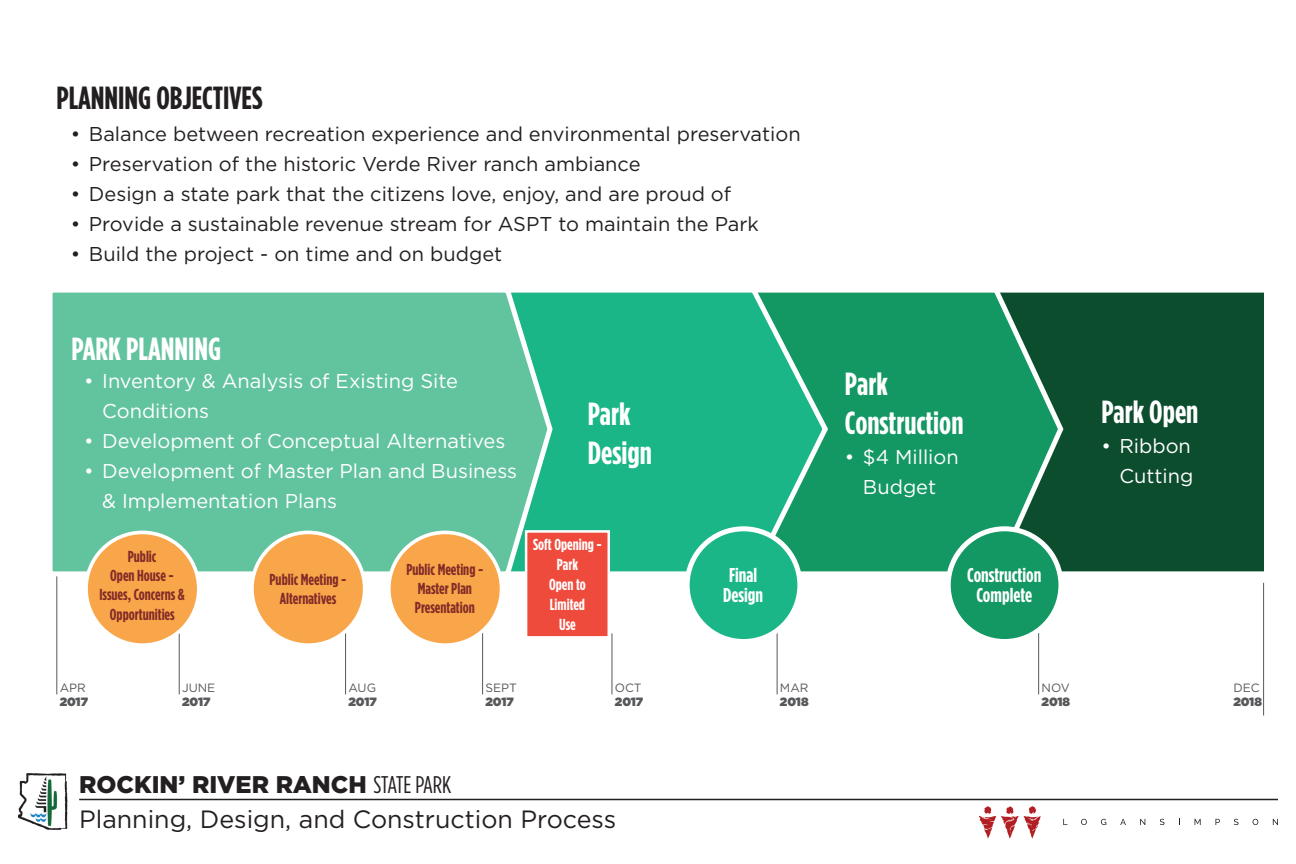
<style>
.page{position:relative;width:1296px;height:864px;background:#fff}
.page>*{position:absolute;margin:0;border:0;box-sizing:border-box;transform-origin:0 0}
.t1{font:700 32px/38.4px "Gotham Condensed";color:#fff}
.t2{font:700 32px "Gotham Condensed";color:#231f20}
.t3{font:25px "Gotham";color:#231f20}
.t4{font:900 24.1px "Gotham";color:#231f20}
.t5{font:20px "Gotham";color:#231f20}
.t6{font:20px/30px "Gotham";color:#fff}
.t7{font:700 20px/20px "Gotham Condensed";color:#fff}
.t8{font:700 15.95px/19.1px "Gotham Condensed";color:#832b28;text-align:center}
.t9{font:700 15.95px/20px "Gotham Condensed";color:#fff;text-align:center}
.t10{font:900 12px "Gotham";color:#57585a}
.t11{font:12px "Gotham";color:#57585a}
.s1{font-family:"Gotham Condensed";font-weight:400}
</style>
<div class="page">
<hr style="left:79px;top:799px;width:1199px;height:1px;background:#231f20">
<img style="left:18px;top:774px;width:50px;height:55px">
<svg style="left:979px;top:806px;width:62px;height:33px"></svg>
<svg style="left:1063px;top:819px;width:4px;height:6px"></svg>
<svg style="left:1081px;top:819px;width:6px;height:6px"></svg>
<svg style="left:1101px;top:819px;width:5px;height:6px"></svg>
<svg style="left:1120px;top:819px;width:6px;height:6px"></svg>
<svg style="left:1140px;top:819px;width:5px;height:6px"></svg>
<svg style="left:1160px;top:819px;width:4px;height:6px"></svg>
<svg style="left:1195px;top:819px;width:6px;height:6px"></svg>
<svg style="left:1215px;top:819px;width:5px;height:6px"></svg>
<svg style="left:1234px;top:819px;width:5px;height:6px"></svg>
<svg style="left:1253px;top:819px;width:5px;height:6px"></svg>
<svg style="left:1273px;top:819px;width:5px;height:6px"></svg>
<hr style="left:1263px;top:583px;width:1px;height:133px;background:#57585a">
<hr style="left:777px;top:562px;width:1px;height:132px;background:#57585a">
<hr style="left:1038px;top:562px;width:1px;height:132px;background:#57585a">
<hr style="left:482px;top:562px;width:1px;height:132px;background:#57585a">
<hr style="left:612px;top:633px;width:1px;height:61px;background:#57585a">
<hr style="left:57px;top:562px;width:1px;height:132px;background:#57585a">
<hr style="left:179px;top:562px;width:1px;height:132px;background:#57585a">
<hr style="left:345px;top:562px;width:1px;height:132px;background:#57585a">
<div style="left:989px;top:288px;width:280px;height:288px;background:#0c4d2d;border:5px solid #fff"></div>
<svg style="left:831px;top:288px;width:235px;height:288px;background:#1d9464"></svg>
<svg style="left:555px;top:292px;width:276px;height:280px;background:#1fb386"></svg>
<svg style="left:52px;top:292px;width:503px;height:287px;background:#63c4a0"></svg>
<div style="left:252px;top:532px;width:113px;height:113px;background:#f9a64a;border-radius:50%"></div>
<div style="left:250px;top:531px;width:116px;height:116px;border:4px solid #fff;border-radius:50%"></div>
<div style="left:389px;top:532px;width:113px;height:113px;background:#f9a64a;border-radius:50%"></div>
<div style="left:387px;top:531px;width:116px;height:116px;border:4px solid #fff;border-radius:50%"></div>
<div style="left:687px;top:529px;width:113px;height:113px;background:#1bb688;border-radius:50%"></div>
<div style="left:685px;top:526px;width:117px;height:118px;border:5px solid #fff;border-radius:50%"></div>
<div style="left:948px;top:529px;width:113px;height:113px;background:#139863;border-radius:50%"></div>
<div style="left:946px;top:526px;width:117px;height:118px;border:5px solid #fff;border-radius:50%"></div>
<div style="left:86px;top:532px;width:113px;height:113px;background:#f9a64a;border-radius:50%"></div>
<div style="left:84px;top:531px;width:117px;height:116px;border:4px solid #fff;border-radius:50%"></div>
<div style="left:526px;top:531px;width:83px;height:106px;background:#ef4b3d"></div>
<div style="left:525px;top:530px;width:85px;height:109px;border:2px solid #fff"></div>
<h1 class="t2" style="left:56px;top:80px;width:208px">PLANNING OBJECTIVES</h1>
<p class="t5" style="left:71px;top:121px;width:731px">• Balance between recreation experience and environmental preservation</p>
<p class="t5" style="left:71px;top:151px;width:571px">• Preservation of the historic Verde River ranch ambiance</p>
<p class="t5" style="left:71px;top:181px;width:662px">• Design a state park that the citizens love, enjoy, and are proud of</p>
<p class="t5" style="left:71px;top:211px;width:690px">• Provide a sustainable revenue stream for ASPT to maintain the Park</p>
<p class="t5" style="left:71px;top:241px;width:433px">• Build the project - on time and on budget</p>
<h1 class="t1" style="left:72px;top:328px;width:151px">PARK PLANNING</h1>
<p class="t6" style="left:102px;top:366px;width:357px;text-indent:-18px">• Inventory &amp; Analysis of Existing Site<br>Conditions</p>
<p class="t6" style="left:84px;top:426px;width:423px">• Development of Conceptual Alternatives</p>
<p class="t6" style="left:102px;top:456px;width:416px;text-indent:-18px">• Development of Master Plan and Business &amp; Implementation Plans</p>
<h1 class="t1" style="left:588px;top:394px;width:66px">Park<br>Design</h1>
<h1 class="t1" style="left:845px;top:364px;width:120px">Park<br>Construction</h1>
<p class="t6" style="left:845px;top:441px;width:115px;text-align:center">• $4 Million<br>Budget</p>
<p class="t8" style="left:99px;top:547px;width:87px">Public<br>Open House -<br>Issues, Concerns &amp;<br>Opportunities</p>
<p class="t11" style="left:60px;top:680px;width:28px">APR</p>
<p class="t10" style="left:60px;top:693px;width:30px">2017</p>
<p class="t11" style="left:182px;top:680px;width:35px">JUNE</p>
<p class="t10" style="left:182px;top:693px;width:30px">2017</p>
<p class="t9" style="left:533px;top:534px;width:70px">Soft Opening -<br>Park<br>Open to<br>Limited<br>Use</p>
<p class="t8" style="left:270px;top:569px;width:78px">Public Meeting -<br>Alternatives</p>
<p class="t8" style="left:406px;top:560px;width:78px">Public Meeting -<br>Master Plan<br>Presentation</p>
<p class="t7" style="left:723px;top:565px;width:42px">Final<br>Design</p>
<p class="t7" style="left:967px;top:565px;width:76px;text-align:center">Construction<br>Complete</p>
<p class="t11" style="left:348px;top:680px;width:29px">AUG</p>
<p class="t10" style="left:348px;top:693px;width:30px">2017</p>
<p class="t11" style="left:485px;top:680px;width:33px">SEPT</p>
<p class="t10" style="left:485px;top:693px;width:30px">2017</p>
<p class="t11" style="left:615px;top:680px;width:28px">OCT</p>
<p class="t10" style="left:615px;top:693px;width:30px">2017</p>
<p class="t11" style="left:780px;top:680px;width:30px">MAR</p>
<p class="t10" style="left:780px;top:693px;width:30px">2018</p>
<p class="t11" style="left:1042px;top:680px;width:30px">NOV</p>
<p class="t10" style="left:1042px;top:693px;width:30px">2018</p>
<p class="t4" style="left:79px;top:768px;width:374px">ROCKIN’ RIVER RANCH <span class="s1">STATE PARK</span></p>
<p class="t3" style="left:79px;top:803px;width:539px">Planning, Design, and Construction Process</p>
<h1 class="t1" style="left:1101px;top:392px;width:98px">Park Open</h1>
<p class="t6" style="left:1101px;top:431px;width:94px;text-align:right">• Ribbon<br>Cutting</p>
<p class="t11" style="left:1233px;top:680px;width:28px">DEC</p>
<p class="t10" style="left:1233px;top:693px;width:30px">2018</p>
</div>
